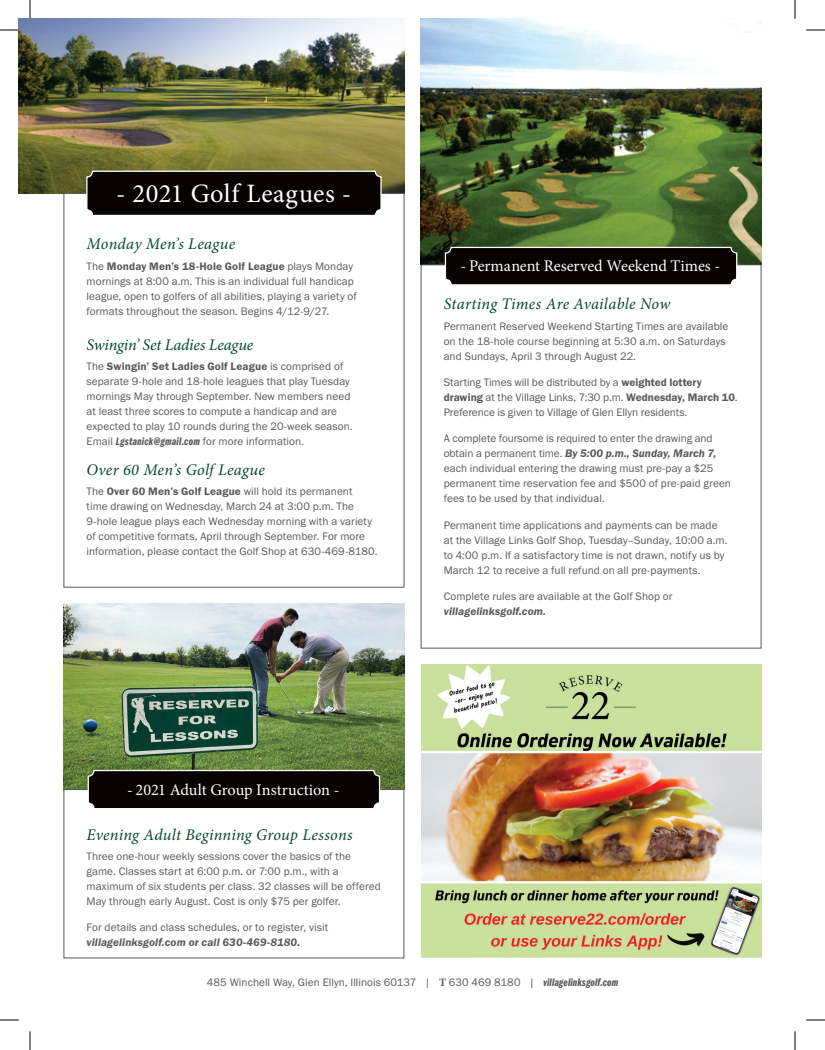
<style>
.page{position:relative;width:825px;height:1050px;background:#fff}
.page>*{position:absolute;margin:0;border:0;box-sizing:border-box;transform-origin:0 0}
.t1{font:26.5px "Minion Pro";letter-spacing:.02em;color:#fff}
.t2{font:italic 16.25px "Minion Pro";letter-spacing:.015em;color:#06492b}
.t3{font:16.25px "Minion Pro";letter-spacing:-.01em;color:#fff}
.t4{font:italic 16.25px "Minion Pro";letter-spacing:-.01em;color:#06492b}
.t5{font:11.25px/15px "Franklin Gothic URW Boo";letter-spacing:.005em;color:#57585a}
.t6{font:11.25px "Franklin Gothic URW Dem Ita";letter-spacing:.01em;color:#57585a}
.t7{font:11.25px "Franklin Gothic URW Dem";letter-spacing:.01em;color:#57585a}
.s1{font-family:"Franklin Gothic URW Boo"}
.s2{font-family:"Franklin Gothic URW Com Dem Ita"}
.s3{font-family:"Franklin Gothic URW Dem"}
.s4{font-family:"Minion Pro";font-weight:700}
</style>
<div class="page">
<img style="left:421px;top:19px;width:340px;height:246px">
<img style="left:19px;top:19px;width:385px;height:174px">
<div style="left:87px;top:171px;width:294px;height:44px;background:#080302;border-radius:6px"></div>
<div style="left:86px;top:171px;width:296px;height:45px;border:1px solid #fff;border-radius:6px"></div>
<img style="left:64px;top:604px;width:340px;height:185px">
<div style="left:88px;top:771px;width:292px;height:38px;background:#080302;border-radius:6px"></div>
<div style="left:88px;top:770px;width:292px;height:39px;border:1px solid #fff;border-radius:6px"></div>
<div style="left:445px;top:247px;width:292px;height:38px;background:#080302;border-radius:6px"></div>
<div style="left:445px;top:247px;width:292px;height:39px;border:1px solid #fff;border-radius:6px"></div>
<img style="left:422px;top:664px;width:340px;height:294px">
<svg style="left:0;top:29px;width:19px;height:2px"></svg>
<svg style="left:806px;top:29px;width:19px;height:2px"></svg>
<svg style="left:0;top:1019px;width:19px;height:2px"></svg>
<svg style="left:806px;top:1019px;width:19px;height:2px"></svg>
<svg style="left:29px;top:0;width:2px;height:19px"></svg>
<svg style="left:29px;top:1031px;width:2px;height:19px"></svg>
<svg style="left:794px;top:0;width:2px;height:19px"></svg>
<svg style="left:794px;top:1031px;width:2px;height:19px"></svg>
<h1 class="t1" style="left:116px;top:176px;width:237px">- 2021 Golf Leagues -</h1>
<h2 class="t2" style="left:87px;top:233px;width:150px">Monday Men’s League</h2>
<p class="t7" style="left:87px;top:259px;width:268px"><span class="s1">The</span> Monday Men’s 18-Hole Golf League <span class="s1">plays Monday</span></p>
<p class="t5" style="left:87px;top:273px;width:272px">mornings at 8:00 a.m. This is an individual full handicap league, open to golfers of all abilities, playing a variety of formats throughout the season. Begins 4/12-9/27.</p>
<h2 class="t4" style="left:87px;top:333px;width:168px">Swingin’ Set Ladies League</h2>
<p class="t7" style="left:87px;top:360px;width:258px"><span class="s1">The</span> Swingin’ Set Ladies Golf League <span class="s1">is comprised of</span></p>
<p class="t5" style="left:87px;top:374px;width:268px">separate 9-hole and 18-hole leagues that play Tuesday mornings May through September. New members need at least three scores to compute a handicap and are expected to play 10 rounds during the 20-week season.<br>Email <span class="s2">Lgstanick@gmail.com</span> for more information.</p>
<h2 class="t2" style="left:87px;top:458px;width:180px">Over 60 Men’s Golf League</h2>
<p class="t5" style="left:87px;top:484px;width:293px">The <span class="s3">Over 60 Men’s Golf League</span> will hold its permanent<br>time drawing on Wednesday, March 24 at 3:00 p.m. The 9-hole league plays each Wednesday morning with a variety of competitive formats, April through September. For more information, please contact the Golf Shop at 630-469-8180.</p>
<h2 class="t3" style="left:461px;top:255px;width:261px">- Permanent Reserved Weekend Times -</h2>
<h2 class="t2" style="left:444px;top:293px;width:228px">Starting Times Are Available Now</h2>
<p class="t5" style="left:444px;top:318px;width:286px">Permanent Reserved Weekend Starting Times are available on the 18-hole course beginning at 5:30 a.m. on Saturdays and Sundays, April 3 through August 22.</p>
<p class="t5" style="left:444px;top:375px;width:295px">Starting Times will be distributed by a <span class="s3">weighted lottery drawing</span> at the Village Links, 7:30 p.m. <span class="s3">Wednesday, March 10</span>.<br>Preference is given to Village of Glen Ellyn residents.</p>
<p class="t5" style="left:444px;top:431px;width:270px">A complete foursome is required to enter the drawing and</p>
<p class="t6" style="left:444px;top:446px;width:274px"><span class="s1">obtain a permanent time.</span> By 5:00 p.m., Sunday, March 7,</p>
<p class="t5" style="left:444px;top:461px;width:289px">each individual entering the drawing must pre-pay a $25 permanent time reservation fee and $500 of pre-paid green fees to be used by that individual.</p>
<p class="t5" style="left:444px;top:517px;width:285px">Permanent time applications and payments can be made at the Village Links Golf Shop, Tuesday–Sunday, 10:00 a.m. to 4:00 p.m. If a satisfactory time is not drawn, notify us by March 12 to receive a full refund on all pre-payments.</p>
<p class="t5" style="left:444px;top:588px;width:230px">Complete rules are available at the Golf Shop or</p>
<p class="t6" style="left:444px;top:604px;width:104px">villagelinksgolf.com.</p>
<h2 class="t3" style="left:127px;top:779px;width:214px">- 2021 Adult Group Instruction -</h2>
<h2 class="t2" style="left:87px;top:823px;width:268px">Evening Adult Beginning Group Lessons</h2>
<p class="t5" style="left:87px;top:849px;width:296px">Three one-hour weekly sessions cover the basics of the game. Classes start at 6:00 p.m. or 7:00 p.m., with a maximum of six students per class. 32 classes will be offered May through early August. Cost is only $75 per golfer.</p>
<p class="t5" style="left:87px;top:920px;width:243px">For details and class schedules, or to register, visit</p>
<p class="t6" style="left:87px;top:935px;width:215px">villagelinksgolf.com or call 630-469-8180.</p>
<p class="t5" style="left:207px;top:975px;width:413px">485 Winchell Way, Glen Ellyn, Illinois 60137 | <span class="s4">T</span> 630 469 8180 | <span class="s2">villagelinksgolf.com</span></p>
</div>
